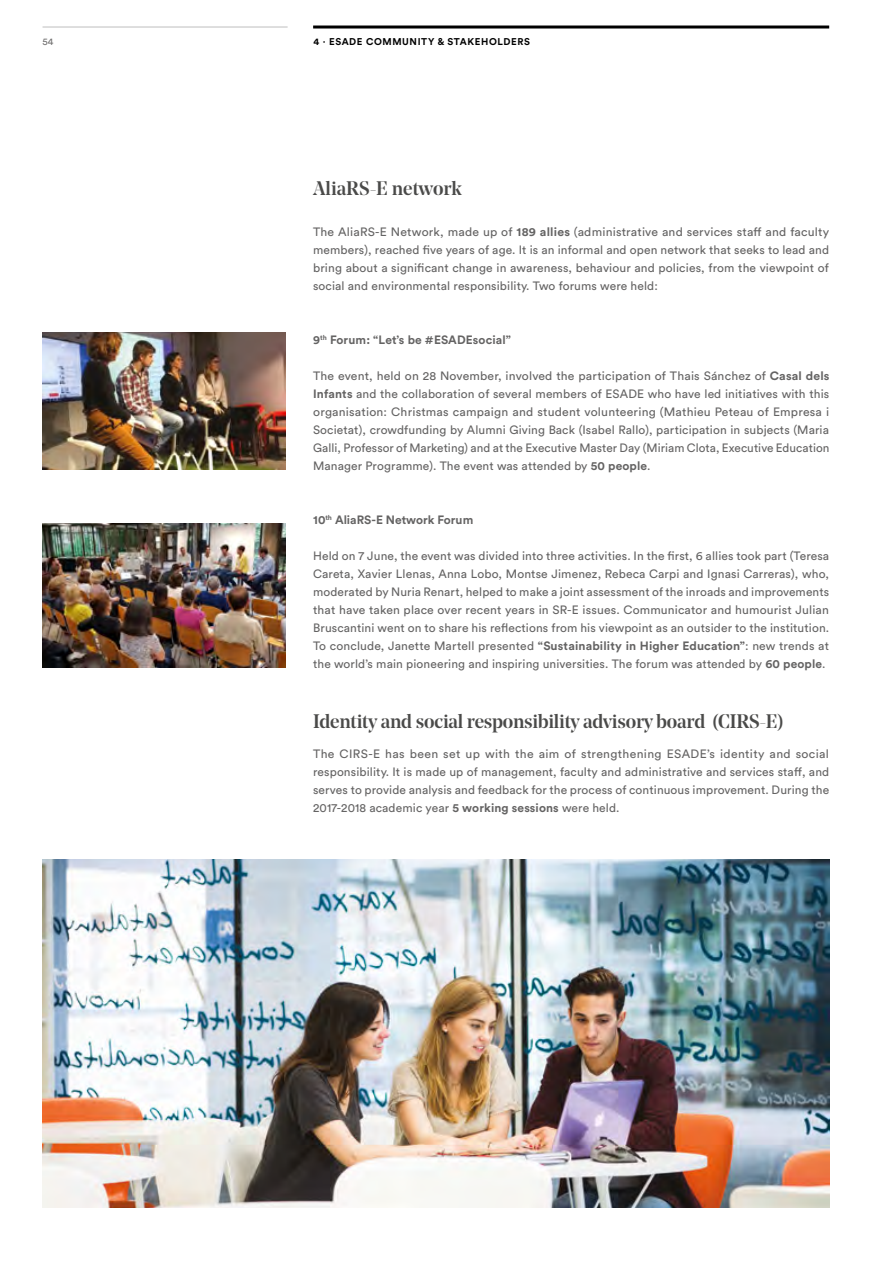
<style>
.page{position:relative;width:893px;height:1263px;background:#fff}
.page>*{position:absolute;margin:0;border:0;box-sizing:border-box;transform-origin:0 0}
.t1{font:500 19.5px "Noe Display";letter-spacing:-.01em;color:#4a4a49}
.t2{font:12px/18px "Circular Std";letter-spacing:.01em;color:#646363;text-align:justify}
.t3{font:700 12px "Circular Std";letter-spacing:.005em;color:#646363}
.t4{font:700 9.75px "Circular Std";letter-spacing:.06em;color:#000}
.t5{font:9.75px "Circular Std";color:#706f6f}
.s1{font-weight:700}
</style>
<div class="page">
<hr style="left:313px;top:26px;width:516px;height:3px;background:#000">
<hr style="left:43px;top:26px;width:245px;height:2px;background:#c6c6c6">
<img style="left:43px;top:859px;width:786px;height:349px">
<img style="left:43px;top:333px;width:243px;height:137px">
<img style="left:43px;top:524px;width:243px;height:144px">
<p class="t5" style="left:43px;top:36px;width:12px">54</p>
<p class="t4" style="left:314px;top:35px;width:218px">4 · ESADE COMMUNITY &amp; STAKEHOLDERS</p>
<h1 class="t1" style="left:313px;top:176px;width:150px">AliaRS-E network</h1>
<p class="t2" style="left:313px;top:222px;width:518px">The AliaRS-E Network, made up of <span class="s1">189 allies</span> (administrative and services staff and faculty members), reached five years of age. It is an informal and open network that seeks to lead and bring about a significant change in awareness, behaviour and policies, from the viewpoint of social and environmental responsibility. Two forums were held:</p>
<p class="t3" style="left:313px;top:332px;width:199px">9<sup>th</sup> Forum: “Let’s be #ESADEsocial”</p>
<p class="t2" style="left:313px;top:366px;width:518px">The event, held on 28 November, involved the participation of Thais Sánchez of <span class="s1">Casal dels Infants</span> and the collaboration of several members of ESADE who have led initiatives with this organisation: Christmas campaign and student volunteering (Mathieu Peteau of Empresa i Societat), crowdfunding by Alumni Giving Back (Isabel Rallo), participation in subjects (Maria Galli, Professor of Marketing) and at the Executive Master Day (Miriam Clota, Executive Education Manager Programme). The event was attended by <span class="s1">50 people</span>.</p>
<p class="t3" style="left:313px;top:512px;width:162px">10<sup>th</sup> AliaRS-E Network Forum</p>
<p class="t2" style="left:313px;top:546px;width:518px">Held on 7 June, the event was divided into three activities. In the first, 6 allies took part (Teresa Careta, Xavier Llenas, Anna Lobo, Montse Jimenez, Rebeca Carpi and Ignasi Carreras), who, moderated by Nuria Renart, helped to make a joint assessment of the inroads and improvements that have taken place over recent years in SR-E issues. Communicator and humourist Julian Bruscantini went on to share his reflections from his viewpoint as an outsider to the institution.<br>To conclude, Janette Martell presented <span class="s1">“Sustainability in Higher Education”</span>: new trends at the world’s main pioneering and inspiring universities. The forum was attended by <span class="s1">60 people</span>.</p>
<h1 class="t1" style="left:313px;top:708px;width:472px">Identity and social responsibility advisory board (CIRS-E)</h1>
<p class="t2" style="left:313px;top:744px;width:518px">The CIRS-E has been set up with the aim of strengthening ESADE’s identity and social responsibility. It is made up of management, faculty and administrative and services staff, and serves to provide analysis and feedback for the process of continuous improvement. During the 2017-2018 academic year <span class="s1">5 working sessions</span> were held.</p>
</div>
